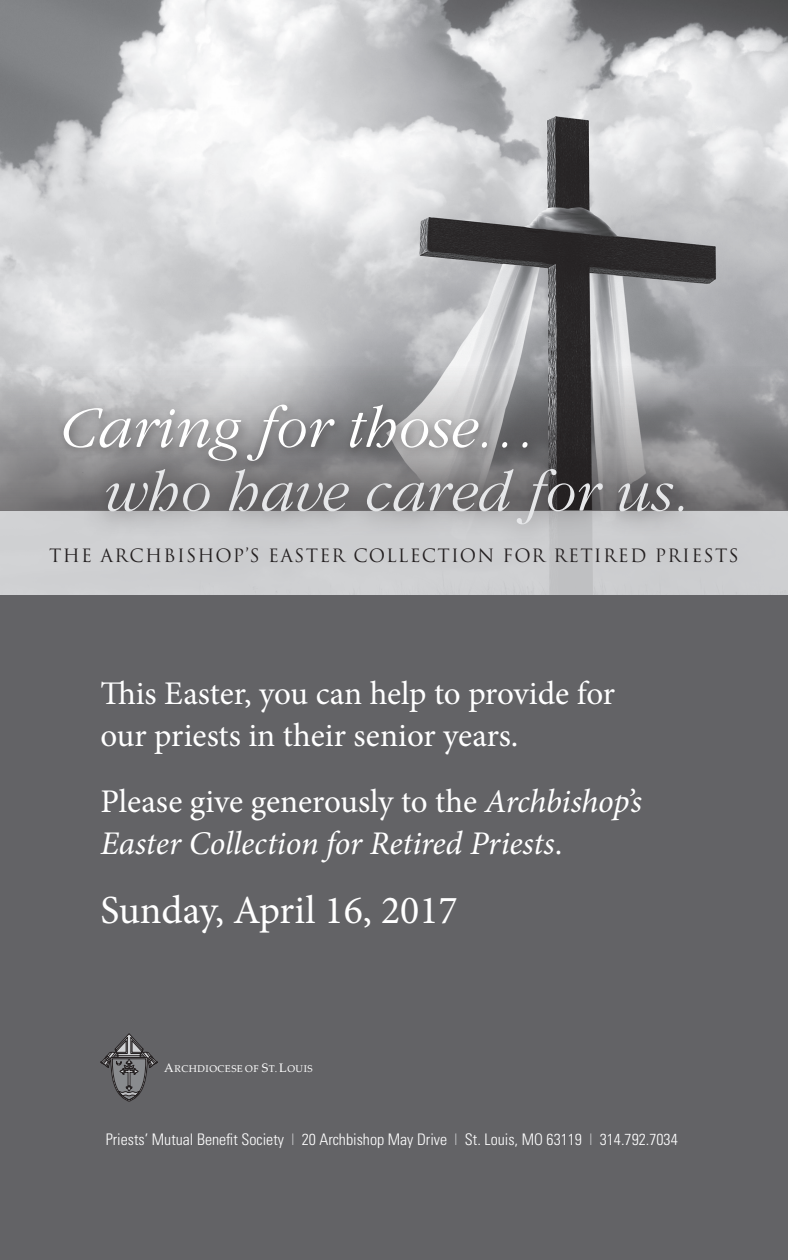
<style>
.page{position:relative;width:788px;height:1260px;background:#fff}
.page>*{position:absolute;margin:0;border:0;box-sizing:border-box;transform-origin:0 0}
.t1{font:italic 300 60.9px "Garamond";color:#fff}
.t2{font:italic 300 59.68px "Garamond";color:#e6e7e9}
.t3{font:39.9px "Minion Pro";color:#fff}
.t4{font:italic 33.07px/42px "Minion Pro";letter-spacing:-.005em;color:#fff}
.t5{font:33.07px/42px "Minion Pro";letter-spacing:-.005em;color:#fff}
.t6{font:17.85px "Trajan";letter-spacing:.07em;color:#231f20}
.t7{font:300 condensed 15.92px "Univers";color:#fff}
.t8{font:9.8px "Palatino Linotype";letter-spacing:.05em;color:#fff}
.s1{font-style:normal}
.s2{font-size:12.25px}
.s3{color:#c7c8ca}
</style>
<div class="page">
<img style="left:0;top:0;width:788px;height:333px">
<div style="left:0;top:595px;width:788px;height:665px;background:#636366"></div>
<div style="left:0;top:510px;width:788px;height:85px;background:#d1d2d4"></div>
<svg style="left:0;top:333px;width:788px;height:177px;background:#a6a7a9"></svg>
<svg style="left:100px;top:1033px;width:57px;height:69px"></svg>
<div style="left:57px;top:399px;width:481px;height:74px;background:#231f20;opacity:.45"></div>
<svg style="left:83px;top:445px;width:624px;height:104px"></svg>
<h1 class="t1" style="left:56px;top:395px;width:480px">Caring for those…</h1>
<h2 class="t2" style="left:100px;top:460px;width:587px">who have cared for us.</h2>
<p class="t6" style="left:49px;top:545px;width:691px">THE ARCHBISHOP’S EASTER COLLECTION FOR RETIRED PRIESTS</p>
<h3 class="t5" style="left:100px;top:673px;width:516px">This Easter, you can help to provide for our priests in their senior years.</h3>
<h3 class="t4" style="left:100px;top:780px;width:543px"><span class="s1">Please give generously to the</span> Archbishop’s<br>Easter Collection for Retired Priests<span class="s1">.</span></h3>
<h3 class="t3" style="left:100px;top:883px;width:359px">Sunday, April 16, 2017</h3>
<p class="t8" style="left:164px;top:1062px;width:150px"><span class="s2">A</span>RCHDIOCESE OF <span class="s2">S</span>T. <span class="s2">L</span>OUIS</p>
<p class="t7" style="left:106px;top:1130px;width:573px">Priests’ Mutual Benefit Society <span class="s3">|</span> 20 Archbishop May Drive <span class="s3">|</span> St. Louis, MO 63119 <span class="s3">|</span> 314.792.7034</p>
</div>
